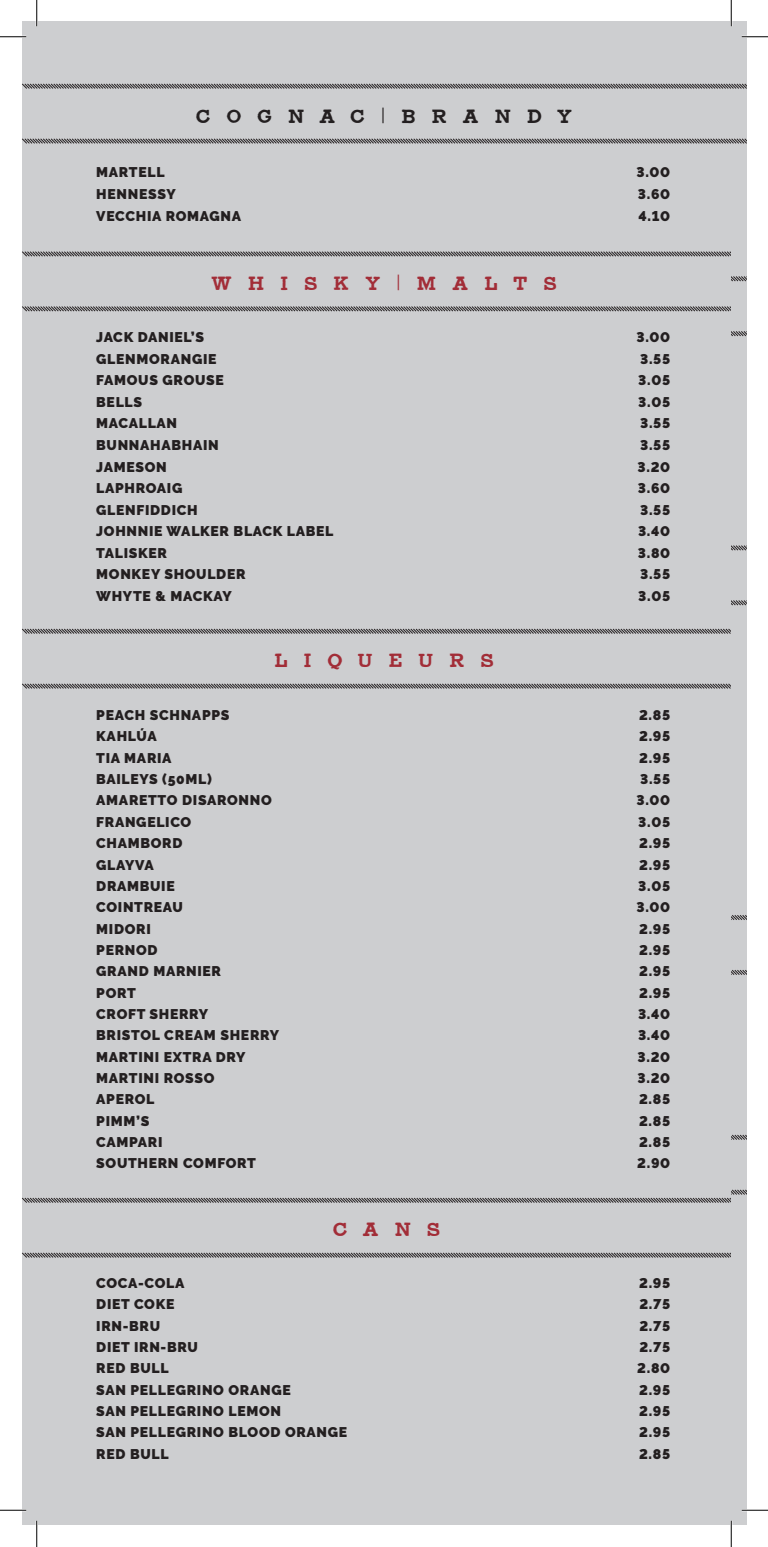
<style>
.page{position:relative;width:768px;height:1547px;background:#fff}
.page>*{position:absolute;margin:0;border:0;box-sizing:border-box;transform-origin:0 0}
.t1{font:21px "Type Two WF";letter-spacing:.75em;color:#a22d37}
.t2{font:21px "Type Two WF";letter-spacing:.75em;color:#231f20}
.t3{font:900 14px "Raleway";letter-spacing:.05em;color:#231f20}
.s1{font-family:"Trade Gothic";font-weight:300}
</style>
<div class="page">
<div style="left:22px;top:22px;width:724px;height:1503px;background:#cdced0"></div>
<svg style="left:22px;top:138px;width:724px;height:6px"></svg>
<svg style="left:22px;top:683px;width:709px;height:6px"></svg>
<svg style="left:22px;top:1252px;width:709px;height:6px"></svg>
<svg style="left:22px;top:83px;width:724px;height:6px"></svg>
<svg style="left:22px;top:628px;width:709px;height:6px"></svg>
<svg style="left:731px;top:331px;width:15px;height:6px"></svg>
<svg style="left:22px;top:306px;width:709px;height:6px"></svg>
<svg style="left:731px;top:600px;width:15px;height:6px"></svg>
<svg style="left:731px;top:970px;width:15px;height:5px"></svg>
<svg style="left:22px;top:1189px;width:724px;height:14px"></svg>
<svg style="left:731px;top:276px;width:15px;height:6px"></svg>
<svg style="left:22px;top:251px;width:709px;height:6px"></svg>
<svg style="left:731px;top:545px;width:15px;height:6px"></svg>
<svg style="left:731px;top:915px;width:15px;height:5px"></svg>
<svg style="left:731px;top:1134px;width:15px;height:6px"></svg>
<div style="left:731px;top:1195px;width:15px;height:117px;background:#cdced0"></div>
<div style="left:695px;top:1078px;width:36px;height:118px;background:#cdced0"></div>
<hr style="left:0;top:36px;width:26px;height:2px;background:#fff">
<hr style="left:742px;top:36px;width:26px;height:2px;background:#fff">
<hr style="left:0;top:1509px;width:26px;height:2px;background:#fff">
<hr style="left:742px;top:1509px;width:26px;height:2px;background:#fff">
<hr style="left:36px;top:0;width:2px;height:26px;background:#fff">
<hr style="left:36px;top:1521px;width:2px;height:26px;background:#fff">
<hr style="left:730px;top:0;width:2px;height:26px;background:#fff">
<hr style="left:730px;top:1521px;width:2px;height:26px;background:#fff">
<svg style="left:0;top:36px;width:26px;height:1px"></svg>
<svg style="left:742px;top:36px;width:26px;height:1px"></svg>
<svg style="left:0;top:1510px;width:26px;height:1px"></svg>
<svg style="left:742px;top:1510px;width:26px;height:1px"></svg>
<svg style="left:36px;top:0;width:1px;height:26px"></svg>
<svg style="left:36px;top:1521px;width:1px;height:26px"></svg>
<svg style="left:731px;top:0;width:1px;height:26px"></svg>
<svg style="left:731px;top:1521px;width:1px;height:26px"></svg>
<h1 class="t2" style="left:196px;top:109px;width:378px">COGNAC<span class="s1">|</span>BRANDY</h1>
<p class="t3" style="left:96px;top:164px;width:70px">MARTELL</p>
<p class="t3" style="left:636px;top:164px;width:35px">3.00</p>
<p class="t3" style="left:96px;top:186px;width:81px">HENNESSY</p>
<p class="t3" style="left:638px;top:186px;width:34px">3.60</p>
<p class="t3" style="left:96px;top:208px;width:146px">VECCHIA ROMAGNA</p>
<p class="t3" style="left:639px;top:208px;width:33px">4.10</p>
<h1 class="t1" style="left:211px;top:276px;width:347px">WHISKY<span class="s1">|</span>MALTS</h1>
<p class="t3" style="left:96px;top:329px;width:109px">JACK DANIEL’S</p>
<p class="t3" style="left:636px;top:329px;width:35px">3.00</p>
<p class="t3" style="left:96px;top:351px;width:122px">GLENMORANGIE</p>
<p class="t3" style="left:640px;top:351px;width:32px">3.55</p>
<p class="t3" style="left:96px;top:372px;width:129px">FAMOUS GROUSE</p>
<p class="t3" style="left:638px;top:372px;width:34px">3.05</p>
<p class="t3" style="left:96px;top:394px;width:47px">BELLS</p>
<p class="t3" style="left:638px;top:394px;width:34px">3.05</p>
<p class="t3" style="left:96px;top:415px;width:82px">MACALLAN</p>
<p class="t3" style="left:640px;top:415px;width:32px">3.55</p>
<p class="t3" style="left:96px;top:437px;width:124px">BUNNAHABHAIN</p>
<p class="t3" style="left:640px;top:437px;width:32px">3.55</p>
<p class="t3" style="left:96px;top:458px;width:72px">JAMESON</p>
<p class="t3" style="left:638px;top:458px;width:34px">3.20</p>
<p class="t3" style="left:96px;top:480px;width:88px">LAPHROAIG</p>
<p class="t3" style="left:638px;top:480px;width:34px">3.60</p>
<p class="t3" style="left:96px;top:501px;width:103px">GLENFIDDICH</p>
<p class="t3" style="left:640px;top:501px;width:32px">3.55</p>
<p class="t3" style="left:96px;top:523px;width:239px">JOHNNIE WALKER BLACK LABEL</p>
<p class="t3" style="left:638px;top:523px;width:34px">3.40</p>
<p class="t3" style="left:96px;top:545px;width:72px">TALISKER</p>
<p class="t3" style="left:638px;top:545px;width:34px">3.80</p>
<p class="t3" style="left:96px;top:566px;width:151px">MONKEY SHOULDER</p>
<p class="t3" style="left:640px;top:566px;width:32px">3.55</p>
<p class="t3" style="left:96px;top:588px;width:137px">WHYTE &amp; MACKAY</p>
<p class="t3" style="left:638px;top:588px;width:34px">3.05</p>
<h1 class="t1" style="left:274px;top:654px;width:221px">LIQUEURS</h1>
<p class="t3" style="left:96px;top:707px;width:135px">PEACH SCHNAPPS</p>
<p class="t3" style="left:639px;top:707px;width:33px">2.85</p>
<p class="t3" style="left:96px;top:728px;width:62px">KAHLÚA</p>
<p class="t3" style="left:639px;top:728px;width:33px">2.95</p>
<p class="t3" style="left:96px;top:750px;width:77px">TIA MARIA</p>
<p class="t3" style="left:639px;top:750px;width:33px">2.95</p>
<p class="t3" style="left:96px;top:771px;width:117px">BAILEYS (50ML)</p>
<p class="t3" style="left:640px;top:771px;width:32px">3.55</p>
<p class="t3" style="left:96px;top:792px;width:177px">AMARETTO DISARONNO</p>
<p class="t3" style="left:636px;top:792px;width:35px">3.00</p>
<p class="t3" style="left:96px;top:814px;width:97px">FRANGELICO</p>
<p class="t3" style="left:638px;top:814px;width:34px">3.05</p>
<p class="t3" style="left:96px;top:835px;width:88px">CHAMBORD</p>
<p class="t3" style="left:639px;top:835px;width:33px">2.95</p>
<p class="t3" style="left:96px;top:856px;width:59px">GLAYVA</p>
<p class="t3" style="left:639px;top:856px;width:33px">2.95</p>
<p class="t3" style="left:96px;top:878px;width:80px">DRAMBUIE</p>
<p class="t3" style="left:638px;top:878px;width:34px">3.05</p>
<p class="t3" style="left:96px;top:899px;width:88px">COINTREAU</p>
<p class="t3" style="left:636px;top:899px;width:35px">3.00</p>
<p class="t3" style="left:96px;top:920px;width:56px">MIDORI</p>
<p class="t3" style="left:639px;top:920px;width:33px">2.95</p>
<p class="t3" style="left:96px;top:942px;width:63px">PERNOD</p>
<p class="t3" style="left:639px;top:942px;width:33px">2.95</p>
<p class="t3" style="left:96px;top:963px;width:126px">GRAND MARNIER</p>
<p class="t3" style="left:639px;top:963px;width:33px">2.95</p>
<p class="t3" style="left:96px;top:984px;width:41px">PORT</p>
<p class="t3" style="left:639px;top:984px;width:33px">2.95</p>
<p class="t3" style="left:96px;top:1006px;width:113px">CROFT SHERRY</p>
<p class="t3" style="left:638px;top:1006px;width:34px">3.40</p>
<p class="t3" style="left:96px;top:1027px;width:184px">BRISTOL CREAM SHERRY</p>
<p class="t3" style="left:638px;top:1027px;width:34px">3.40</p>
<p class="t3" style="left:96px;top:1049px;width:151px">MARTINI EXTRA DRY</p>
<p class="t3" style="left:638px;top:1049px;width:34px">3.20</p>
<p class="t3" style="left:96px;top:1070px;width:120px">MARTINI ROSSO</p>
<p class="t3" style="left:638px;top:1070px;width:34px">3.20</p>
<p class="t3" style="left:96px;top:1091px;width:60px">APEROL</p>
<p class="t3" style="left:639px;top:1091px;width:33px">2.85</p>
<p class="t3" style="left:96px;top:1113px;width:55px">PIMM’S</p>
<p class="t3" style="left:639px;top:1113px;width:33px">2.85</p>
<p class="t3" style="left:96px;top:1134px;width:68px">CAMPARI</p>
<p class="t3" style="left:639px;top:1134px;width:33px">2.85</p>
<p class="t3" style="left:96px;top:1155px;width:161px">SOUTHERN COMFORT</p>
<p class="t3" style="left:637px;top:1155px;width:34px">2.90</p>
<h1 class="t1" style="left:333px;top:1223px;width:109px">CANS</h1>
<p class="t3" style="left:96px;top:1275px;width:90px">COCA-COLA</p>
<p class="t3" style="left:639px;top:1275px;width:33px">2.95</p>
<p class="t3" style="left:96px;top:1296px;width:80px">DIET COKE</p>
<p class="t3" style="left:639px;top:1296px;width:32px">2.75</p>
<p class="t3" style="left:96px;top:1317px;width:65px">IRN-BRU</p>
<p class="t3" style="left:639px;top:1317px;width:32px">2.75</p>
<p class="t3" style="left:96px;top:1339px;width:103px">DIET IRN-BRU</p>
<p class="t3" style="left:639px;top:1339px;width:32px">2.75</p>
<p class="t3" style="left:96px;top:1360px;width:74px">RED BULL</p>
<p class="t3" style="left:637px;top:1360px;width:35px">2.80</p>
<p class="t3" style="left:96px;top:1381px;width:196px">SAN PELLEGRINO ORANGE</p>
<p class="t3" style="left:639px;top:1381px;width:33px">2.95</p>
<p class="t3" style="left:96px;top:1403px;width:186px">SAN PELLEGRINO LEMON</p>
<p class="t3" style="left:639px;top:1403px;width:33px">2.95</p>
<p class="t3" style="left:96px;top:1424px;width:253px">SAN PELLEGRINO BLOOD ORANGE</p>
<p class="t3" style="left:639px;top:1424px;width:33px">2.95</p>
<p class="t3" style="left:96px;top:1445px;width:74px">RED BULL</p>
<p class="t3" style="left:639px;top:1445px;width:33px">2.85</p>
</div>
